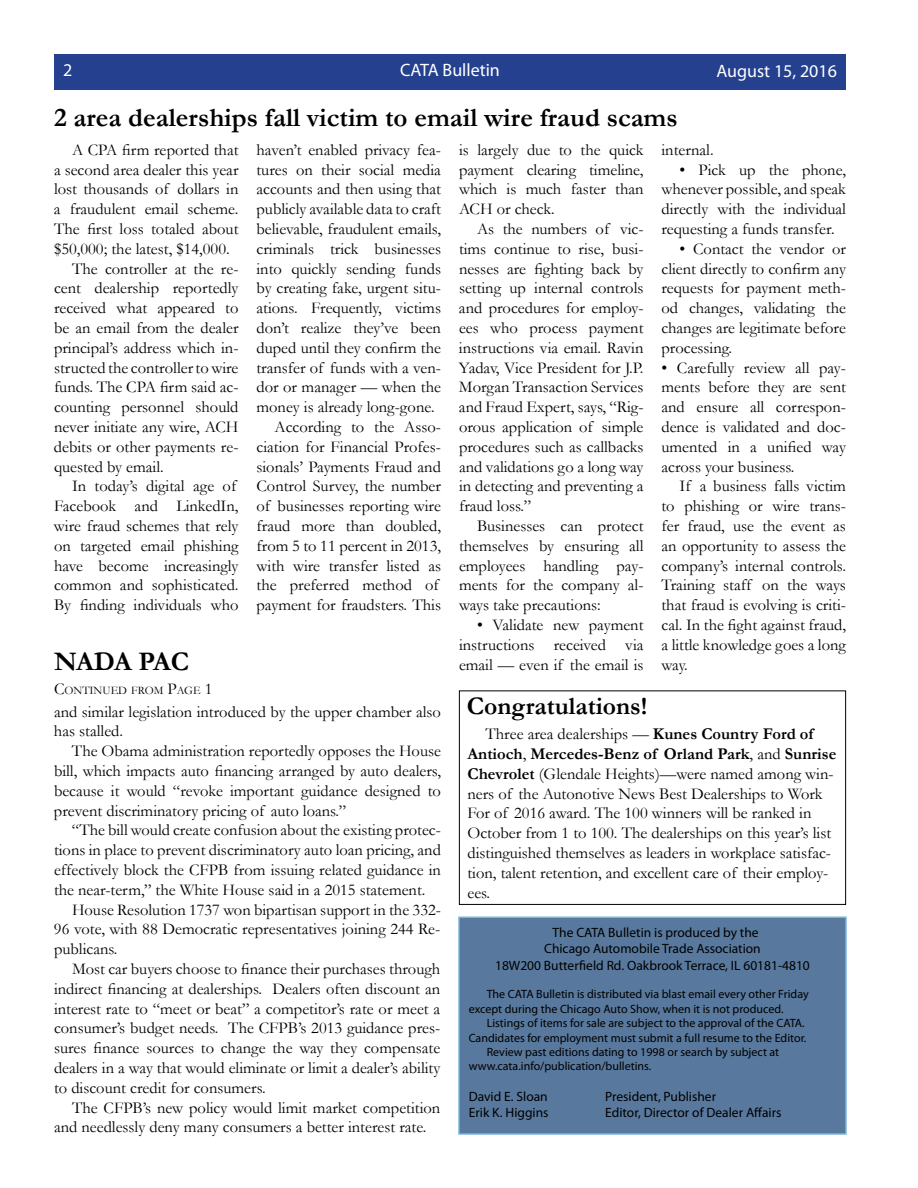
<style>
.page{position:relative;width:918px;height:1188px;background:#fff}
.page>*{position:absolute;margin:0;border:0;box-sizing:border-box;transform-origin:0 0}
.t1{font:700 27px "Garamond";color:#000}
.t2{font:700 25.5px "Garamond";color:#000}
.t3{font:18px "Myriad Pro";color:#fff}
.t4{font:16.5px/19.8px "Garamond";color:#000;text-align:justify}
.t5{font:13.5px/16.2px "Myriad Pro";color:#000;text-align:center}
.t6{font:12px/14.4px "Myriad Pro";color:#000}
.t7{font:11.55px "Garamond";color:#000}
.s1{font-size:16.5px}
.s2{font-weight:700}
</style>
<div class="page">
<div style="left:459px;top:690px;width:387px;height:215px;border:1px solid #000"></div>
<div style="left:459px;top:917px;width:387px;height:217px;background:#58799d"></div>
<div style="left:458px;top:916px;width:389px;height:219px;border:2px solid #7ab6d9"></div>
<div style="left:54px;top:54px;width:792px;height:36px;background:#24408f"></div>
<p class="t3" style="left:63px;top:58px;width:11px">2</p>
<p class="t3" style="left:400px;top:58px;width:101px">CATA Bulletin</p>
<p class="t3" style="left:716px;top:59px;width:122px">August 15, 2016</p>
<h1 class="t1" style="left:54px;top:99px;width:625px">2 area dealerships fall victim to email wire fraud scams</h1>
<p class="t4" style="left:72px;top:139px;width:168px">A CPA firm reported that</p>
<p class="t4" style="left:54px;top:159px;width:186px">a second area dealer this year</p>
<p class="t4" style="left:54px;top:179px;width:186px">lost thousands of dollars in</p>
<p class="t4" style="left:54px;top:199px;width:186px">a fraudulent email scheme.</p>
<p class="t4" style="left:54px;top:218px;width:186px">The first loss totaled about</p>
<p class="t4" style="left:54px;top:238px;width:177px">$50,000; the latest, $14,000.</p>
<p class="t4" style="left:72px;top:258px;width:168px">The controller at the re-</p>
<p class="t4" style="left:54px;top:278px;width:186px">cent dealership reportedly</p>
<p class="t4" style="left:54px;top:298px;width:186px">received what appeared to</p>
<p class="t4" style="left:54px;top:317px;width:186px">be an email from the dealer</p>
<p class="t4" style="left:54px;top:337px;width:186px">principal’s address which in-</p>
<p class="t4" style="left:54px;top:357px;width:186px">structed the controllertowire</p>
<p class="t4" style="left:54px;top:377px;width:186px">funds. The CPA firm said ac-</p>
<p class="t4" style="left:54px;top:397px;width:186px">counting personnel should</p>
<p class="t4" style="left:54px;top:416px;width:186px">never initiate any wire, ACH</p>
<p class="t4" style="left:54px;top:436px;width:186px">debits or other payments re-</p>
<p class="t4" style="left:54px;top:456px;width:111px">quested by email.</p>
<p class="t4" style="left:72px;top:476px;width:166px">In today’s digital age of</p>
<p class="t4" style="left:54px;top:496px;width:186px">Facebook and LinkedIn,</p>
<p class="t4" style="left:54px;top:515px;width:186px">wire fraud schemes that rely</p>
<p class="t4" style="left:54px;top:535px;width:186px">on targeted email phishing</p>
<p class="t4" style="left:54px;top:555px;width:186px">have become increasingly</p>
<p class="t4" style="left:54px;top:575px;width:186px">common and sophisticated.</p>
<p class="t4" style="left:54px;top:595px;width:186px">By finding individuals who</p>
<h1 class="t1" style="left:54px;top:643px;width:137px">NADA PAC</h1>
<p class="t7" style="left:54px;top:682px;width:160px"><span class="s1">C</span>ontinued from <span class="s1">P</span>age <span class="s1">1</span></p>
<p class="t4" style="left:257px;top:139px;width:186px">haven’t enabled privacy fea-</p>
<p class="t4" style="left:257px;top:159px;width:186px">tures on their social media</p>
<p class="t4" style="left:257px;top:179px;width:186px">accounts and then using that</p>
<p class="t4" style="left:257px;top:199px;width:186px">publicly available data to craft</p>
<p class="t4" style="left:257px;top:218px;width:186px">believable, fraudulent emails,</p>
<p class="t4" style="left:257px;top:238px;width:186px">criminals trick businesses</p>
<p class="t4" style="left:257px;top:258px;width:186px">into quickly sending funds</p>
<p class="t4" style="left:257px;top:278px;width:186px">by creating fake, urgent situ-</p>
<p class="t4" style="left:257px;top:298px;width:186px">ations. Frequently, victims</p>
<p class="t4" style="left:257px;top:317px;width:186px">don’t realize they’ve been</p>
<p class="t4" style="left:256px;top:337px;width:186px">duped until they confirm the</p>
<p class="t4" style="left:256px;top:357px;width:186px">transfer of funds with a ven-</p>
<p class="t4" style="left:257px;top:377px;width:186px">dor or manager — when the</p>
<p class="t4" style="left:257px;top:397px;width:180px">money is already long-gone.</p>
<p class="t4" style="left:275px;top:416px;width:168px">According to the Asso-</p>
<p class="t4" style="left:257px;top:436px;width:186px">ciation for Financial Profes-</p>
<p class="t4" style="left:257px;top:456px;width:186px">sionals’ Payments Fraud and</p>
<p class="t4" style="left:257px;top:476px;width:186px">Control Survey, the number</p>
<p class="t4" style="left:257px;top:496px;width:186px">of businesses reporting wire</p>
<p class="t4" style="left:257px;top:515px;width:186px">fraud more than doubled,</p>
<p class="t4" style="left:257px;top:535px;width:186px">from 5 to 11 percent in 2013,</p>
<p class="t4" style="left:257px;top:555px;width:186px">with wire transfer listed as</p>
<p class="t4" style="left:257px;top:575px;width:184px">the preferred method of</p>
<p class="t4" style="left:257px;top:595px;width:186px">payment for fraudsters. This</p>
<p class="t4" style="left:54px;top:701px;width:388px">and similar legislation introduced by the upper chamber also has stalled.</p>
<p class="t4" style="left:54px;top:741px;width:389px;text-indent:18px">The Obama administration reportedly opposes the House bill, which impacts auto financing arranged by auto dealers, because it would “revoke important guidance designed to prevent discriminatory pricing of auto loans.”</p>
<p class="t4" style="left:72px;top:820px;width:371px">“The bill would create confusion about the existing protec-</p>
<p class="t4" style="left:54px;top:840px;width:388px">tions in place to prevent discriminatory auto loan pricing, and</p>
<p class="t4" style="left:54px;top:860px;width:388px">effectively block the CFPB from issuing related guidance in</p>
<p class="t4" style="left:54px;top:879px;width:373px">the near-term,” the White House said in a 2015 statement.</p>
<p class="t4" style="left:72px;top:899px;width:370px">House Resolution 1737 won bipartisan support in the 332-</p>
<p class="t4" style="left:54px;top:919px;width:388px">96 vote, with 88 Democratic representatives joining 244 Re-</p>
<p class="t4" style="left:54px;top:939px;width:65px">publicans.</p>
<p class="t4" style="left:72px;top:959px;width:370px">Most car buyers choose to finance their purchases through</p>
<p class="t4" style="left:54px;top:978px;width:388px">indirect financing at dealerships. Dealers often discount an</p>
<p class="t4" style="left:54px;top:998px;width:388px">interest rate to “meet or beat” a competitor’s rate or meet a</p>
<p class="t4" style="left:54px;top:1018px;width:388px">consumer’s budget needs. The CFPB’s 2013 guidance pres-</p>
<p class="t4" style="left:54px;top:1038px;width:388px">sures finance sources to change the way they compensate</p>
<p class="t4" style="left:54px;top:1058px;width:388px">dealers in a way that would eliminate or limit a dealer’s ability</p>
<p class="t4" style="left:54px;top:1077px;width:213px">to discount credit for consumers.</p>
<p class="t4" style="left:72px;top:1097px;width:370px">The CFPB’s new policy would limit market competition</p>
<p class="t4" style="left:54px;top:1117px;width:374px">and needlessly deny many consumers a better interest rate.</p>
<p class="t4" style="left:459px;top:139px;width:186px">is largely due to the quick payment clearing timeline, which is much faster than ACH or check.</p>
<p class="t4" style="left:459px;top:218px;width:186px;text-indent:18px">As the numbers of vic&shy;tims continue to rise, busi&shy;nesses are fighting back by setting up internal controls and procedures for employ&shy;ees who process payment instructions via email. Ravin Yadav, Vice President for J.P.<br>Morgan Transaction Services and Fraud Expert, says, “Rig&shy;orous application of simple procedures such as callbacks and validations go a long way in detecting and preventing a fraud loss.”</p>
<p class="t4" style="left:459px;top:515px;width:186px;text-indent:18px">Businesses can protect themselves by ensuring all employees handling pay&shy;ments for the company al&shy;ways take precautions:</p>
<p class="t4" style="left:459px;top:614px;width:186px;text-indent:18px">• Validate new payment instructions received via email — even if the email is</p>
<h2 class="t2" style="left:467px;top:688px;width:182px">Congratulations!</h2>
<p class="t4" style="left:662px;top:139px;width:54px">internal.</p>
<p class="t4" style="left:662px;top:159px;width:186px;text-indent:18px">• Pick up the phone, whenever possible, and speak directly with the individual requesting a funds transfer.</p>
<p class="t4" style="left:661px;top:238px;width:186px;text-indent:18px">• Contact the vendor or client directly to confirm any requests for payment meth&shy;od changes, validating the changes are legitimate before processing.</p>
<p class="t4" style="left:662px;top:357px;width:186px">• Carefully review all pay&shy;ments before they are sent and ensure all correspon&shy;dence is validated and doc&shy;umented in a unified way across your business.</p>
<p class="t4" style="left:662px;top:476px;width:186px;text-indent:18px">If a business falls victim to phishing or wire trans&shy;fer fraud, use the event as an opportunity to assess the company’s internal controls.<br>Training staff on the ways that fraud is evolving is criti&shy;cal. In the fight against fraud, a little knowledge goes a long way.</p>
<p class="t4" style="left:467px;top:724px;width:370px;text-align:left;text-indent:18px">Three area dealerships — <span class="s2">Kunes Country Ford of Antioch</span>, <span class="s2">Mercedes-Benz of Orland Park</span>, and <span class="s2">Sunrise Chevrolet</span> (Glendale Heights)—were named among win&shy;ners of the Autonotive News Best Dealerships to Work For of 2016 award. The 100 winners will be ranked in October from 1 to 100. The dealerships on this year’s list distinguished themselves as leaders in workplace satisfac&shy;tion, talent retention, and excellent care of their employ&shy;ees.</p>
<p class="t5" style="left:495px;top:924px;width:316px">The CATA Bulletin is produced by the<br>Chicago Automobile Trade Association<br>18W200 Butterfield Rd. Oakbrook Terrace, IL 60181-4810</p>
<p class="t6" style="left:469px;top:987px;width:341px;text-indent:18px">The CATA Bulletin is distributed via blast email every other Friday except during the Chicago Auto Show, when it is not produced.</p>
<p class="t6" style="left:487px;top:1016px;width:319px">Listings of items for sale are subject to the approval of the CATA.</p>
<p class="t6" style="left:469px;top:1030px;width:339px">Candidates for employment must submit a full resume to the Editor.</p>
<p class="t6" style="left:487px;top:1045px;width:294px">Review past editions dating to 1998 or search by subject at</p>
<p class="t6" style="left:469px;top:1059px;width:184px">www.cata.info/publication/bulletins.</p>
<p class="t5" style="left:469px;top:1088px;width:81px">David E. Sloan</p>
<p class="t5" style="left:605px;top:1088px;width:112px">President, Publisher</p>
<p class="t5" style="left:469px;top:1104px;width:81px">Erik K. Higgins</p>
<p class="t5" style="left:605px;top:1104px;width:178px">Editor, Director of Dealer Affairs</p>
</div>
